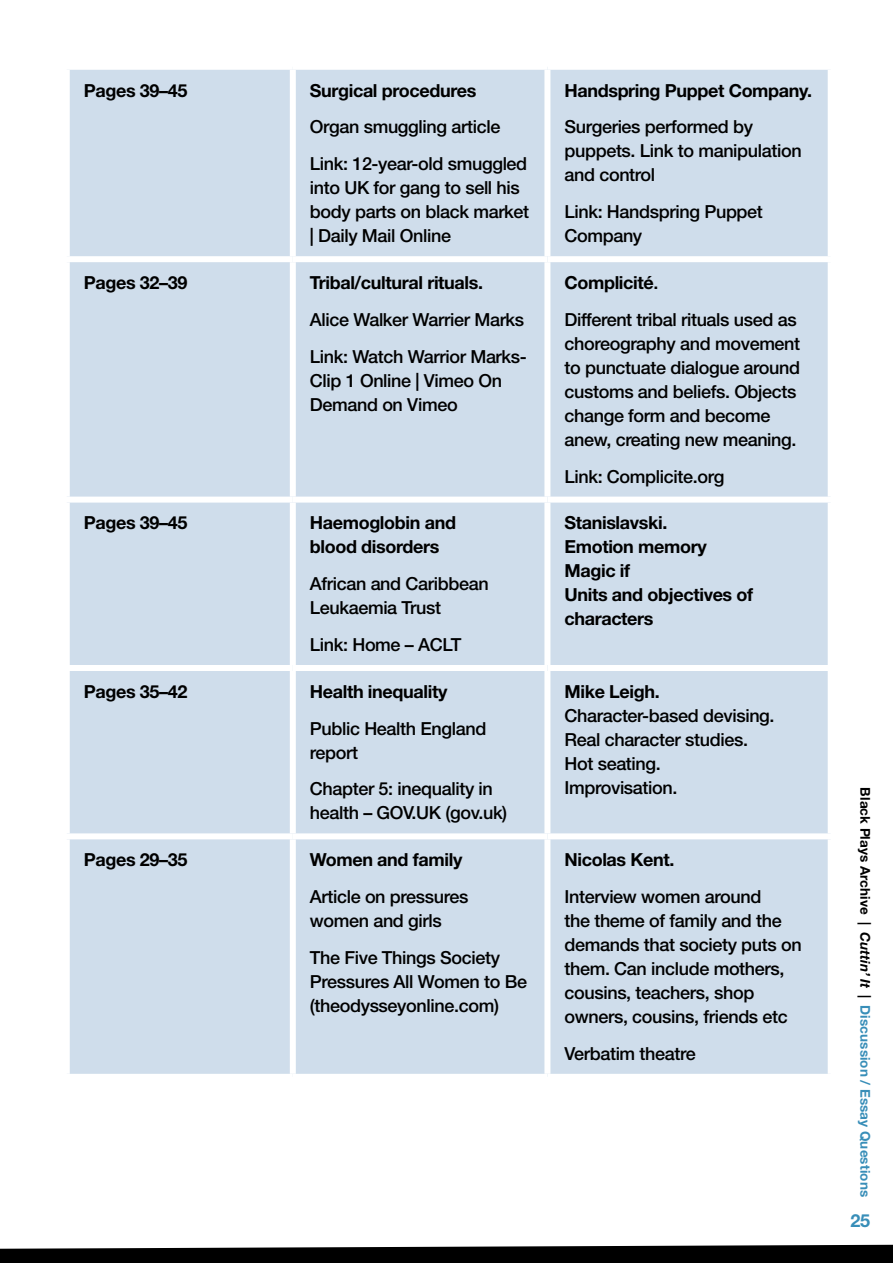
<style>
.page{position:relative;width:893px;height:1263px;background:#fff}
.page>*{position:absolute;margin:0;border:0;box-sizing:border-box;transform-origin:0 0}
.t1{font:500 18px/24px "Helvetica Neue LT Std";letter-spacing:-.02em;color:#000}
.t2{font:700 18px/24px "Helvetica Neue LT Std";letter-spacing:-.02em;color:#000}
.t3{font:700 18px "Helvetica Neue LT Std";color:#388eb8}
.t4{font:700 13.5px "Helvetica Neue LT Std";letter-spacing:.01em;color:#388eb8}
.s1{font-weight:700}
.s2{color:#000}
.s3{font-style:italic;color:#000}
</style>
<div class="page">
<svg style="left:0;top:1245px;width:893px;height:18px;background:#181818"></svg>
<div style="left:70px;top:70px;width:758px;height:1004px;background:#cfddeb"></div>
<div style="left:290px;top:70px;width:6px;height:186px;background:#fff"></div>
<div style="left:544px;top:70px;width:6px;height:186px;background:#fff"></div>
<div style="left:64px;top:256px;width:229px;height:6px;background:#fff"></div>
<div style="left:293px;top:256px;width:254px;height:6px;background:#fff"></div>
<div style="left:290px;top:262px;width:6px;height:235px;background:#fff"></div>
<div style="left:547px;top:256px;width:287px;height:6px;background:#fff"></div>
<div style="left:544px;top:262px;width:6px;height:235px;background:#fff"></div>
<div style="left:64px;top:497px;width:229px;height:6px;background:#fff"></div>
<div style="left:293px;top:497px;width:254px;height:6px;background:#fff"></div>
<div style="left:290px;top:503px;width:6px;height:162px;background:#fff"></div>
<div style="left:547px;top:497px;width:287px;height:6px;background:#fff"></div>
<div style="left:544px;top:503px;width:6px;height:162px;background:#fff"></div>
<div style="left:64px;top:665px;width:229px;height:6px;background:#fff"></div>
<div style="left:293px;top:665px;width:254px;height:6px;background:#fff"></div>
<div style="left:290px;top:671px;width:6px;height:162px;background:#fff"></div>
<div style="left:547px;top:665px;width:287px;height:6px;background:#fff"></div>
<div style="left:544px;top:671px;width:6px;height:162px;background:#fff"></div>
<div style="left:64px;top:833px;width:229px;height:6px;background:#fff"></div>
<div style="left:293px;top:833px;width:254px;height:6px;background:#fff"></div>
<div style="left:290px;top:839px;width:6px;height:235px;background:#fff"></div>
<div style="left:547px;top:833px;width:287px;height:6px;background:#fff"></div>
<div style="left:544px;top:839px;width:6px;height:235px;background:#fff"></div>
<p class="t2" style="left:84px;top:78px;width:105px">Pages 39–45</p>
<p class="t2" style="left:310px;top:78px;width:168px">Surgical procedures</p>
<p class="t1" style="left:310px;top:108px;width:219px;line-height:36.8px">Organ smuggling article<br>Link: 12-year-old smuggled</p>
<p class="t1" style="left:310px;top:176px;width:221px">into UK for gang to sell his body parts on black market | Daily Mail Online</p>
<p class="t2" style="left:84px;top:270px;width:105px">Pages 32–39</p>
<p class="t2" style="left:310px;top:270px;width:175px">Tribal/cultural rituals.</p>
<p class="t1" style="left:310px;top:301px;width:219px;line-height:36.8px">Alice Walker Warrier Marks<br>Link: Watch Warrior Marks-</p>
<p class="t1" style="left:310px;top:368px;width:194px">Clip 1 Online | Vimeo On<br>Demand on Vimeo</p>
<p class="t2" style="left:84px;top:511px;width:105px">Pages 39–45</p>
<p class="t2" style="left:310px;top:511px;width:148px">Haemoglobin and blood disorders</p>
<p class="t1" style="left:310px;top:571px;width:180px">African and Caribbean<br>Leukaemia Trust</p>
<p class="t1" style="left:310px;top:632px;width:153px">Link: Home – ACLT</p>
<p class="t2" style="left:84px;top:679px;width:105px">Pages 35–42</p>
<p class="t2" style="left:310px;top:679px;width:139px">Health inequality</p>
<p class="t1" style="left:310px;top:716px;width:178px">Public Health England report</p>
<p class="t1" style="left:310px;top:777px;width:199px">Chapter 5: inequality in health – GOV.UK (gov.uk)</p>
<p class="t2" style="left:84px;top:847px;width:105px">Pages 29–35</p>
<p class="t2" style="left:310px;top:847px;width:154px">Women and family</p>
<p class="t1" style="left:310px;top:884px;width:160px">Article on pressures women and girls</p>
<p class="t1" style="left:310px;top:945px;width:219px">The Five Things Society<br>Pressures All Women to Be (theodysseyonline.com)</p>
<p class="t2" style="left:564px;top:78px;width:249px">Handspring Puppet Company.</p>
<p class="t1" style="left:564px;top:115px;width:239px">Surgeries performed by puppets. Link to manipulation and control</p>
<p class="t1" style="left:564px;top:200px;width:200px">Link: Handspring Puppet<br>Company</p>
<p class="t1" style="left:564px;top:264px;width:234px;line-height:36.8px"><span class="s1">Complicité</span>.<br>Different tribal rituals used as</p>
<p class="t1" style="left:564px;top:331px;width:237px">choreography and movement to punctuate dialogue around customs and beliefs. Objects change form and become anew, creating new meaning.</p>
<p class="t1" style="left:564px;top:464px;width:161px">Link: Complicite.org</p>
<p class="t2" style="left:564px;top:510px;width:190px">Stanislavski.<br>Emotion memory<br>Magic if<br>Units and objectives of characters</p>
<p class="t2" style="left:564px;top:679px;width:97px">Mike Leigh.</p>
<p class="t1" style="left:564px;top:703px;width:212px">Character-based devising.<br>Real character studies.<br>Hot seating.<br>Improvisation.</p>
<p class="t2" style="left:564px;top:847px;width:111px">Nicolas Kent.</p>
<p class="t1" style="left:564px;top:884px;width:239px">Interview women around<br>the theme of family and the demands that society puts on them. Can include mothers, cousins, teachers, shop owners, cousins, friends etc</p>
<p class="t1" style="left:564px;top:1041px;width:133px">Verbatim theatre</p>
<p class="t4" style="left:874px;top:787px;width:411px;rotate:90deg"><span class="s2">Black Plays Archive |</span> <span class="s3">Cuttin’ It</span> <span class="s2">|</span> Discussion / Essay Questions</p>
<p class="t3" style="left:851px;top:1209px;width:21px">25</p>
</div>
